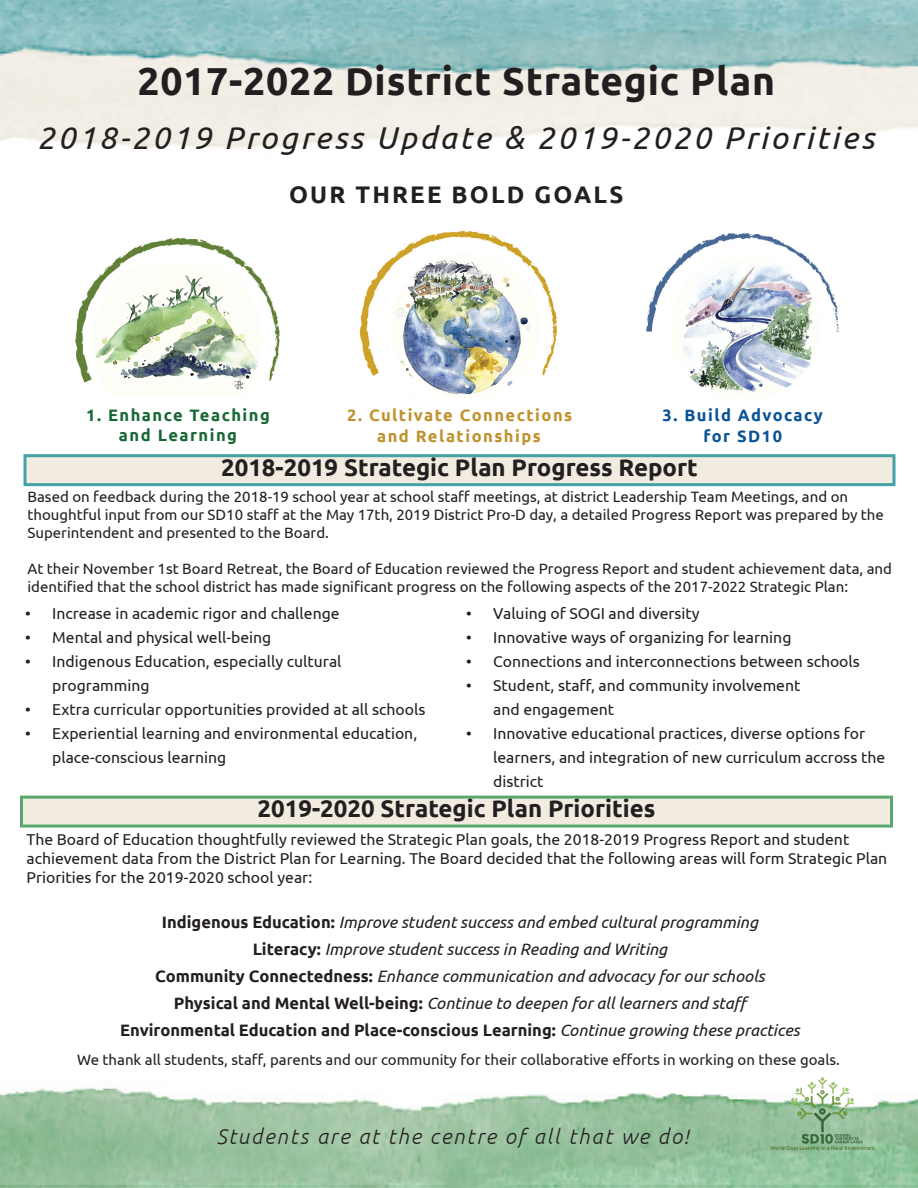
<style>
.page{position:relative;width:918px;height:1188px;background:#fff}
.page>*{position:absolute;margin:0;border:0;box-sizing:border-box;transform-origin:0 0}
.t1{font:700 39px "Ubuntu";letter-spacing:.02em;color:#231f20}
.t2{font:italic 31.5px "Ubuntu";letter-spacing:.09em;color:#231f20}
.t3{font:700 24px "Ubuntu";color:#231f20}
.t4{font:700 24px "Ubuntu";letter-spacing:.09em;color:#231f20}
.t5{font:italic 300 21px "Ubuntu";letter-spacing:.09em;color:#231f20}
.t6{font:italic 16.5px "Ubuntu";color:#231f20}
.t7{font:700 16.5px "Ubuntu";color:#231f20}
.t8{font:700 16.5px/21px "Ubuntu";letter-spacing:.09em;color:#be922d;text-align:center}
.t9{font:700 16.5px "Ubuntu";letter-spacing:.09em;color:#176734}
.t10{font:700 16.5px "Ubuntu";letter-spacing:.09em;color:#085296}
.t11{font:15.75px/24px "Ubuntu";color:#231f20}
.t12{font:15px/18px "Ubuntu";color:#231f20}
.s1{font-weight:700;font-style:normal}
.s2{font-weight:400;font-style:italic}
</style>
<div class="page">
<img style="left:359px;top:230px;width:199px;height:167px">
<img style="left:75px;top:238px;width:205px;height:155px">
<img style="left:646px;top:233px;width:195px;height:159px">
<div style="left:25px;top:456px;width:869px;height:29px;background:#f2ece0"></div>
<div style="left:24px;top:454px;width:872px;height:32px;border:3px solid #44a2a7"></div>
<div style="left:22px;top:797px;width:870px;height:29px;background:#f2ece0"></div>
<div style="left:20px;top:796px;width:873px;height:32px;border:3px solid #5aa76d"></div>
<img style="left:0;top:0;width:918px;height:149px">
<img style="left:0;top:1087px;width:918px;height:101px">
<img style="left:761px;top:1077px;width:123px;height:79px">
<p class="t1" style="left:137px;top:57px;width:639px">2017-2022 District Strategic Plan</p>
<p class="t2" style="left:37px;top:118px;width:838px">2018-2019 Progress Update &amp; 2019-2020 Priorities</p>
<p class="t4" style="left:289px;top:180px;width:336px">OUR THREE BOLD GOALS</p>
<p class="t9" style="left:86px;top:406px;width:185px">1. Enhance Teaching</p>
<p class="t9" style="left:119px;top:425px;width:120px">and Learning</p>
<p class="t8" style="left:347px;top:405px;width:227px">2. Cultivate Connections and Relationships</p>
<p class="t10" style="left:663px;top:406px;width:162px">3. Build Advocacy</p>
<p class="t10" style="left:703px;top:427px;width:80px">for SD10</p>
<p class="t3" style="left:221px;top:453px;width:478px">2018-2019 Strategic Plan Progress Report</p>
<p class="t12" style="left:28px;top:488px;width:858px">Based on feedback during the 2018-19 school year at school staff meetings, at district Leadership Team Meetings, and on thoughtful input from our SD10 staff at the May 17th, 2019 District Pro-D day, a detailed Progress Report was prepared by the<br>Superintendent and presented to the Board.</p>
<p class="t12" style="left:28px;top:560px;width:866px">At their November 1st Board Retreat, the Board of Education reviewed the Progress Report and student achievement data, and identified that the school district has made significant progress on the following aspects of the 2017-2022 Strategic Plan:</p>
<p class="t11" style="left:25px;top:601px;width:316px">• Increase in academic rigor and challenge</p>
<p class="t11" style="left:25px;top:625px;width:248px">• Mental and physical well-being</p>
<p class="t11" style="left:52px;top:649px;width:291px;text-indent:-27px">• Indigenous Education, especially cultural programming</p>
<p class="t11" style="left:25px;top:697px;width:402px">• Extra curricular opportunities provided at all schools</p>
<p class="t11" style="left:52px;top:721px;width:367px;text-indent:-27px">• Experiential learning and environmental education, place-conscious learning</p>
<p class="t11" style="left:466px;top:601px;width:235px">• Valuing of SOGI and diversity</p>
<p class="t11" style="left:466px;top:625px;width:327px">• Innovative ways of organizing for learning</p>
<p class="t11" style="left:466px;top:649px;width:395px">• Connections and interconnections between schools</p>
<p class="t11" style="left:493px;top:673px;width:309px;text-indent:-27px">• Student, staff, and community involvement and engagement</p>
<p class="t11" style="left:493px;top:721px;width:393px;text-indent:-27px">• Innovative educational practices, diverse options for learners, and integration of new curriculum accross the district</p>
<p class="t3" style="left:258px;top:794px;width:399px">2019-2020 Strategic Plan Priorities</p>
<p class="t11" style="left:27px;top:829px;width:862px;line-height:18.9px">The Board of Education thoughtfully reviewed the Strategic Plan goals, the 2018-2019 Progress Report and student achievement data from the District Plan for Learning. The Board decided that the following areas will form Strategic Plan<br>Priorities for the 2019-2020 school year:</p>
<p class="t6" style="left:162px;top:913px;width:598px"><span class="s1">Indigenous Education:</span> Improve student success and embed cultural programming</p>
<p class="t6" style="left:253px;top:940px;width:416px"><span class="s1">Literacy:</span> Improve student success in Reading and Writing</p>
<p class="t6" style="left:155px;top:967px;width:611px"><span class="s1">Community Connectedness:</span> Enhance communication and advocacy for our schools</p>
<p class="t6" style="left:174px;top:994px;width:577px"><span class="s1">Physical and Mental Well-being:</span> Continue to deepen for all learners and staff</p>
<p class="t7" style="left:120px;top:1021px;width:681px">Environmental Education and Place-conscious Learning: <span class="s2">Continue growing these practices</span></p>
<p class="t12" style="left:77px;top:1050px;width:764px">We thank all students, staff, parents and our community for their collaborative efforts in working on these goals.</p>
<p class="t5" style="left:216px;top:1124px;width:474px">Students are at the centre of all that we do!</p>
</div>
